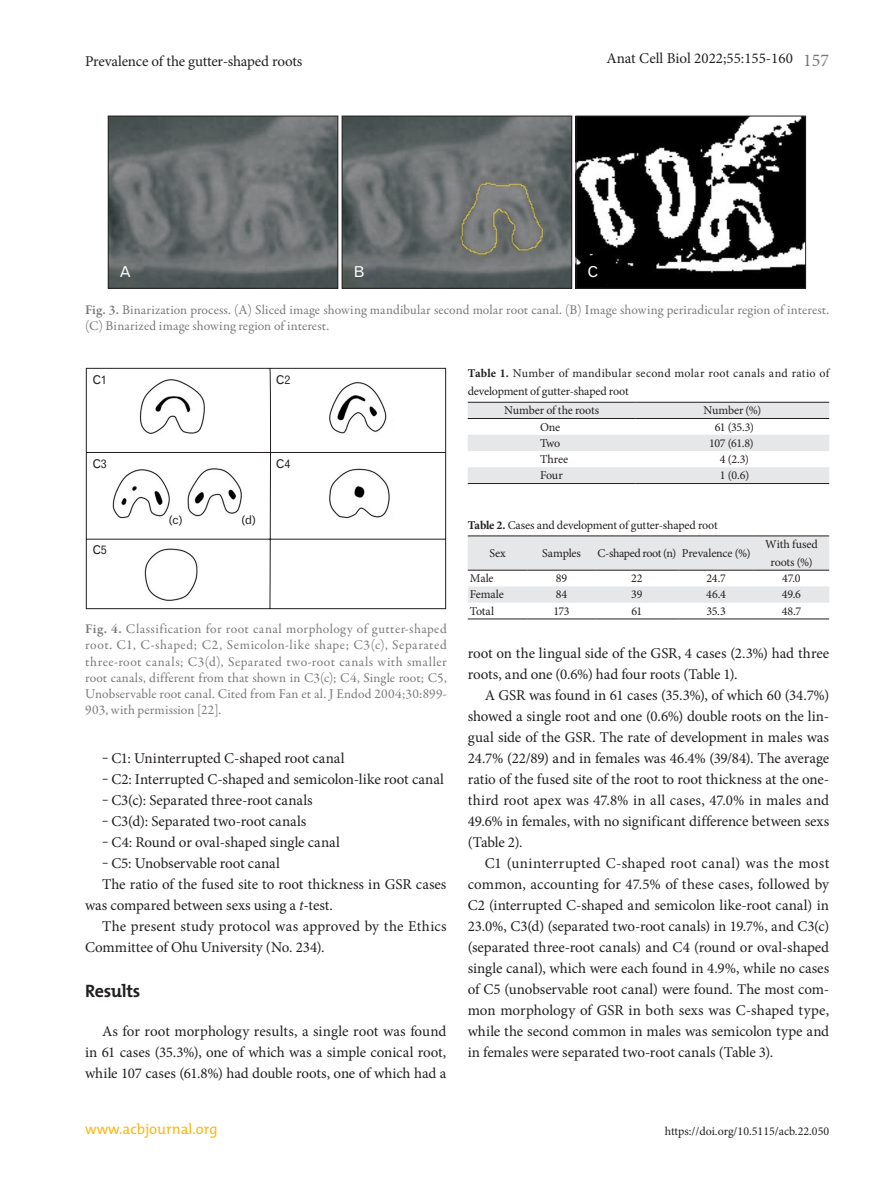
<style>
.page{position:relative;width:893px;height:1191px;background:#fff}
.page>*{position:absolute;margin:0;border:0;box-sizing:border-box;transform-origin:0 0}
.t1{font:700 18px "The Mix";letter-spacing:-.02em;color:#231f20}
.t2{font:15px/21px "Minion Pro";letter-spacing:-.005em;color:#231f20;text-align:justify}
.t3{font:15px "Minion Pro";letter-spacing:.02em;color:#231f20}
.t4{font:15px "Gothic 720 BT Roman B";color:#fff}
.t5{font:14.7px "The Mix";color:#fcb814}
.t6{font:13.5px/16.2px "Garamond Premr Pro";letter-spacing:.01em;color:#76787b}
.t7{font:12px/18px "Minion Pro";letter-spacing:-.01em;color:#231f20;text-align:center}
.t8{font:12px "Minion Pro";letter-spacing:.025em;color:#231f20}
.t9{font:12px "Gothic 720 BT Roman B";color:#231f20}
.s1{font-size:18px;color:#76787b}
.s2{font-weight:600}
.s3{font-style:italic}
.s4{font-weight:700}
</style>
<div class="page">
<svg style="left:108px;top:116px;width:698px;height:173px"></svg>
<svg style="left:85px;top:367px;width:361px;height:242px"></svg>
<svg style="left:468px;top:403px;width:361px;height:80px"></svg>
<hr style="left:468px;top:402px;width:168px;height:1px;background:#231f20">
<hr style="left:636px;top:402px;width:193px;height:1px;background:#231f20">
<hr style="left:468px;top:418px;width:168px;height:1px;background:#231f20">
<hr style="left:636px;top:418px;width:193px;height:1px;background:#231f20">
<hr style="left:468px;top:483px;width:168px;height:1px;background:#231f20">
<hr style="left:636px;top:483px;width:193px;height:1px;background:#231f20">
<svg style="left:468px;top:536px;width:361px;height:66px"></svg>
<hr style="left:468px;top:535px;width:60px;height:1px;background:#231f20">
<hr style="left:528px;top:535px;width:67px;height:1px;background:#231f20">
<hr style="left:595px;top:535px;width:83px;height:1px;background:#231f20">
<hr style="left:678px;top:535px;width:76px;height:1px;background:#231f20">
<hr style="left:754px;top:535px;width:75px;height:1px;background:#231f20">
<hr style="left:468px;top:570px;width:60px;height:1px;background:#231f20">
<hr style="left:528px;top:570px;width:67px;height:1px;background:#231f20">
<hr style="left:595px;top:570px;width:83px;height:1px;background:#231f20">
<hr style="left:678px;top:570px;width:76px;height:1px;background:#231f20">
<hr style="left:754px;top:570px;width:75px;height:1px;background:#231f20">
<hr style="left:468px;top:618px;width:60px;height:1px;background:#231f20">
<hr style="left:528px;top:618px;width:67px;height:1px;background:#231f20">
<hr style="left:595px;top:618px;width:83px;height:1px;background:#231f20">
<hr style="left:678px;top:618px;width:76px;height:1px;background:#231f20">
<hr style="left:754px;top:618px;width:75px;height:1px;background:#231f20">
<p class="t2" style="left:85px;top:50px;width:219px">Prevalence of the gutter-shaped roots</p>
<p class="t2" style="left:606px;top:48px;width:224px">Anat Cell Biol 2022;55:155-160 <span class="s1">157</span></p>
<p class="t4" style="left:120px;top:266px;width:12px">A</p>
<p class="t4" style="left:354px;top:266px;width:12px">B</p>
<p class="t4" style="left:588px;top:266px;width:12px">C</p>
<p class="t6" style="left:85px;top:302px;width:746px"><span class="s2">Fig. 3.</span> Binarization process. (A) Sliced image showing mandibular second molar root canal. (B) Image showing periradicular region of interest. (C) Binarized image showing region of interest.</p>
<p class="t9" style="left:93px;top:375px;width:16px">C1</p>
<p class="t9" style="left:276px;top:375px;width:16px">C2</p>
<p class="t9" style="left:93px;top:459px;width:16px">C3</p>
<p class="t9" style="left:276px;top:459px;width:16px">C4</p>
<p class="t9" style="left:93px;top:546px;width:16px">C5</p>
<p class="t9" style="left:168px;top:515px;width:16px">(c)</p>
<p class="t9" style="left:241px;top:515px;width:17px">(d)</p>
<p class="t6" style="left:85px;top:621px;width:363px;text-align:justify"><span class="s2">Fig. 4.</span> Classification for root canal morphology of gutter-shaped root. C1, C-shaped; C2, Semicolon-like shape; C3(c), Separated three-root canals; C3(d), Separated two-root canals with smaller root canals, different from that shown in C3(c); C4, Single root; C5, Unobservable root canal. Cited from Fan et al. J Endod 2004;30:899- 903, with permission [22].</p>
<p class="t2" style="left:102px;top:747px;width:244px">‒ C1: Uninterrupted C-shaped root canal</p>
<p class="t2" style="left:102px;top:768px;width:344px">‒ C2: Interrupted C-shaped and semicolon-like root canal</p>
<p class="t2" style="left:102px;top:789px;width:212px">‒ C3(c): Separated three-root canals</p>
<p class="t2" style="left:102px;top:810px;width:206px">‒ C3(d): Separated two-root canals</p>
<p class="t2" style="left:102px;top:831px;width:239px">‒ C4: Round or oval-shaped single canal</p>
<p class="t2" style="left:102px;top:852px;width:179px">‒ C5: Unobservable root canal</p>
<p class="t2" style="left:102px;top:873px;width:346px">The ratio of the fused site to root thickness in GSR cases</p>
<p class="t2" style="left:85px;top:894px;width:249px">was compared between sexs using a <span class="s3">t</span>-test.</p>
<p class="t2" style="left:102px;top:915px;width:346px">The present study protocol was approved by the Ethics</p>
<p class="t2" style="left:85px;top:936px;width:241px">Committee of Ohu University (No. 234).</p>
<p class="t1" style="left:85px;top:975px;width:57px">Results</p>
<p class="t2" style="left:85px;top:1020px;width:363px;text-indent:17px">As for root morphology results, a single root was found in 61 cases (35.3%), one of which was a simple conical root, while 107 cases (61.8%) had double roots, one of which had a</p>
<p class="t5" style="left:85px;top:1117px;width:134px">www.acbjournal.org</p>
<p class="t8" style="left:468px;top:365px;width:363px"><span class="s4">Table 1.</span> Number of mandibular second molar root canals and ratio of</p>
<p class="t7" style="left:468px;top:383px;width:162px">development of gutter-shaped root</p>
<p class="t7" style="left:504px;top:401px;width:96px">Number of the roots</p>
<p class="t7" style="left:704px;top:401px;width:59px">Number (%)</p>
<p class="t7" style="left:540px;top:418px;width:22px">One</p>
<p class="t7" style="left:715px;top:418px;width:41px">61 (35.3)</p>
<p class="t7" style="left:540px;top:434px;width:22px">Two</p>
<p class="t7" style="left:709px;top:434px;width:46px">107 (61.8)</p>
<p class="t7" style="left:540px;top:450px;width:30px">Three</p>
<p class="t7" style="left:720px;top:450px;width:31px">4 (2.3)</p>
<p class="t7" style="left:540px;top:466px;width:24px">Four</p>
<p class="t7" style="left:720px;top:466px;width:31px">1 (0.6)</p>
<p class="t7" style="left:468px;top:516px;width:252px"><span class="s4">Table 2.</span> Cases and development of gutter-shaped root</p>
<p class="t7" style="left:490px;top:544px;width:18px">Sex</p>
<p class="t7" style="left:542px;top:544px;width:40px">Samples</p>
<p class="t7" style="left:597px;top:544px;width:155px">C-shaped root (n) Prevalence (%)</p>
<p class="t7" style="left:765px;top:535px;width:54px">With fused roots (%)</p>
<p class="t7" style="left:470px;top:569px;width:25px">Male</p>
<p class="t7" style="left:556px;top:569px;width:13px">89</p>
<p class="t7" style="left:631px;top:569px;width:13px">22</p>
<p class="t7" style="left:706px;top:569px;width:21px">24.7</p>
<p class="t7" style="left:782px;top:569px;width:20px">47.0</p>
<p class="t7" style="left:470px;top:585px;width:35px">Female</p>
<p class="t7" style="left:556px;top:585px;width:13px">84</p>
<p class="t7" style="left:631px;top:585px;width:13px">39</p>
<p class="t7" style="left:706px;top:585px;width:21px">46.4</p>
<p class="t7" style="left:782px;top:585px;width:21px">49.6</p>
<p class="t7" style="left:470px;top:602px;width:26px">Total</p>
<p class="t7" style="left:553px;top:602px;width:18px">173</p>
<p class="t7" style="left:631px;top:602px;width:12px">61</p>
<p class="t7" style="left:706px;top:602px;width:21px">35.3</p>
<p class="t7" style="left:782px;top:602px;width:21px">48.7</p>
<p class="t2" style="left:468px;top:643px;width:363px">root on the lingual side of the GSR, 4 cases (2.3%) had three</p>
<p class="t2" style="left:468px;top:664px;width:271px">roots, and one (0.6%) had four roots (Table 1).</p>
<p class="t2" style="left:485px;top:685px;width:346px">A GSR was found in 61 cases (35.3%), of which 60 (34.7%)</p>
<p class="t2" style="left:468px;top:706px;width:363px">showed a single root and one (0.6%) double roots on the lin-</p>
<p class="t2" style="left:468px;top:727px;width:363px">gual side of the GSR. The rate of development in males was</p>
<p class="t2" style="left:468px;top:748px;width:363px">24.7% (22/89) and in females was 46.4% (39/84). The average</p>
<p class="t2" style="left:468px;top:769px;width:363px">ratio of the fused site of the root to root thickness at the one-</p>
<p class="t2" style="left:468px;top:790px;width:363px">third root apex was 47.8% in all cases, 47.0% in males and</p>
<p class="t2" style="left:468px;top:811px;width:363px">49.6% in females, with no significant difference between sexs</p>
<p class="t2" style="left:468px;top:832px;width:56px">(Table 2).</p>
<p class="t3" style="left:485px;top:853px;width:346px">C1 (uninterrupted C-shaped root canal) was the most</p>
<p class="t2" style="left:468px;top:874px;width:363px">common, accounting for 47.5% of these cases, followed by</p>
<p class="t2" style="left:468px;top:895px;width:363px">C2 (interrupted C-shaped and semicolon like-root canal) in</p>
<p class="t2" style="left:468px;top:916px;width:363px">23.0%, C3(d) (separated two-root canals) in 19.7%, and C3(c)</p>
<p class="t2" style="left:468px;top:937px;width:363px">(separated three-root canals) and C4 (round or oval-shaped</p>
<p class="t2" style="left:468px;top:958px;width:363px">single canal), which were each found in 4.9%, while no cases</p>
<p class="t2" style="left:468px;top:979px;width:363px">of C5 (unobservable root canal) were found. The most com-</p>
<p class="t2" style="left:468px;top:1000px;width:363px">mon morphology of GSR in both sexs was C-shaped type,</p>
<p class="t2" style="left:468px;top:1021px;width:363px">while the second common in males was semicolon type and</p>
<p class="t2" style="left:468px;top:1042px;width:307px">in females were separated two-root canals (Table 3).</p>
<p class="t7" style="left:665px;top:1122px;width:166px">https://doi.org/10.5115/acb.22.050</p>
</div>
